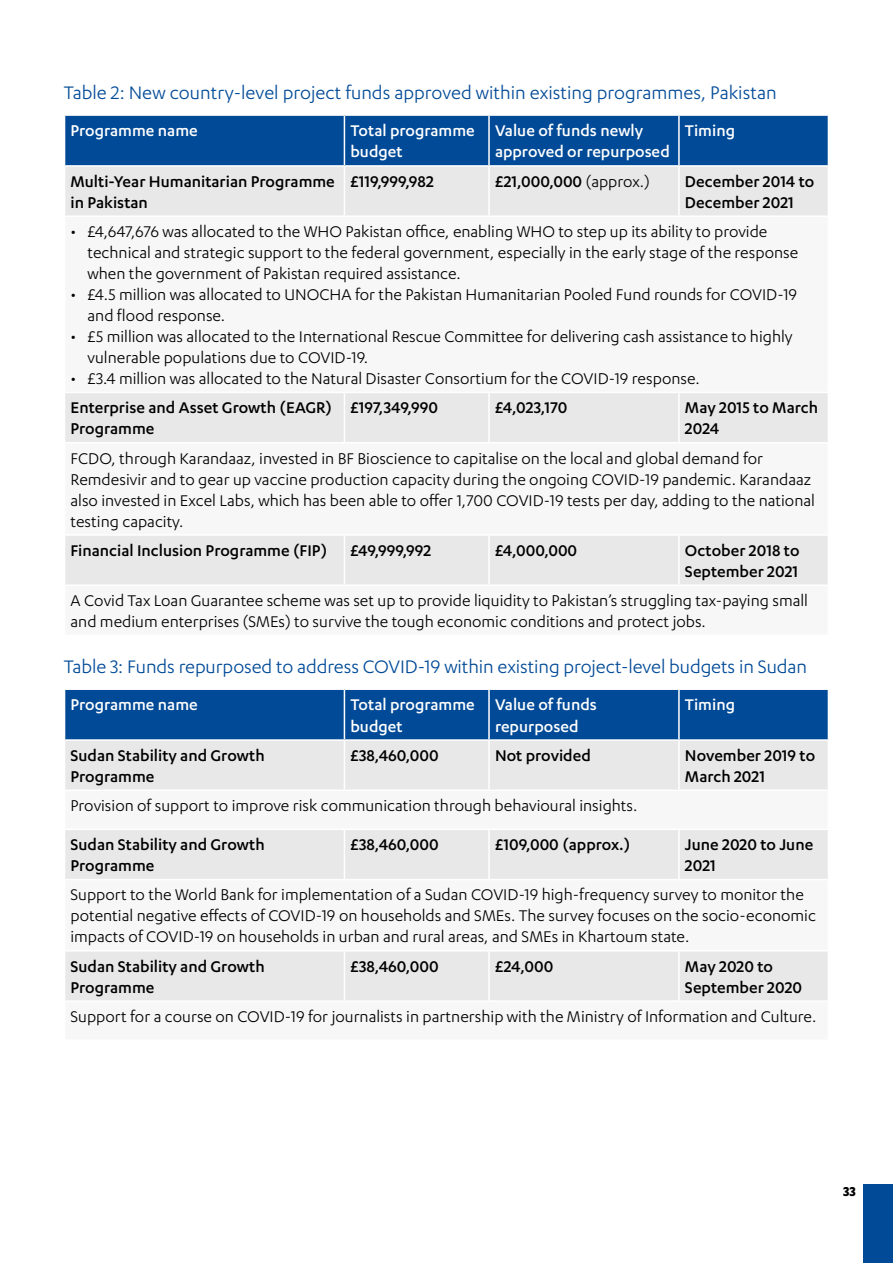
<style>
.page{position:relative;width:893px;height:1263px;background:#fff}
.page>*{position:absolute;margin:0;border:0;box-sizing:border-box;transform-origin:0 0}
.t1{font:21px "Karbon";color:#004a97}
.t2{font:18px/21px "Karbon";color:#000}
.t3{font:500 18px/21px "Karbon";color:#000}
.t4{font:500 18px/21.6px "Karbon";color:#fff}
.t5{font:700 15px "Karbon";color:#000}
.s1{font-weight:400}
</style>
<div class="page">
<div style="left:863px;top:1184px;width:30px;height:79px;background:#004a97"></div>
<div style="left:65px;top:116px;width:763px;height:49px;background:#004a97"></div>
<div style="left:65px;top:167px;width:763px;height:48px;background:#e8e8e8"></div>
<svg style="left:65px;top:393px;width:763px;height:191px;fill:#e8e8e8"></svg>
<hr style="left:64px;top:442px;width:281px;height:1px;background:#fff">
<hr style="left:345px;top:442px;width:144px;height:1px;background:#fff">
<hr style="left:489px;top:442px;width:190px;height:1px;background:#fff">
<hr style="left:679px;top:442px;width:149px;height:1px;background:#fff">
<hr style="left:344px;top:116px;width:1px;height:49px;background:#fff">
<hr style="left:488px;top:116px;width:2px;height:49px;background:#fff">
<hr style="left:678px;top:116px;width:2px;height:49px;background:#fff">
<hr style="left:344px;top:167px;width:1px;height:48px;background:#fff">
<hr style="left:488px;top:167px;width:2px;height:48px;background:#fff">
<hr style="left:678px;top:167px;width:2px;height:48px;background:#fff">
<hr style="left:344px;top:393px;width:1px;height:49px;background:#fff">
<hr style="left:488px;top:393px;width:2px;height:49px;background:#fff">
<hr style="left:678px;top:393px;width:2px;height:49px;background:#fff">
<hr style="left:344px;top:536px;width:1px;height:48px;background:#fff">
<hr style="left:488px;top:536px;width:2px;height:48px;background:#fff">
<hr style="left:678px;top:536px;width:2px;height:48px;background:#fff">
<hr style="left:64px;top:534px;width:280px;height:2px;background:#fff">
<hr style="left:344px;top:534px;width:145px;height:2px;background:#fff">
<hr style="left:489px;top:534px;width:190px;height:2px;background:#fff">
<hr style="left:679px;top:534px;width:150px;height:2px;background:#fff">
<div style="left:65px;top:690px;width:763px;height:49px;background:#004a97"></div>
<div style="left:65px;top:741px;width:763px;height:48px;background:#e8e8e8"></div>
<svg style="left:65px;top:830px;width:763px;height:170px;fill:#e8e8e8"></svg>
<hr style="left:64px;top:879px;width:281px;height:1px;background:#fff">
<hr style="left:345px;top:879px;width:144px;height:1px;background:#fff">
<hr style="left:489px;top:879px;width:190px;height:1px;background:#fff">
<hr style="left:679px;top:879px;width:149px;height:1px;background:#fff">
<hr style="left:344px;top:690px;width:1px;height:49px;background:#fff">
<hr style="left:488px;top:690px;width:2px;height:49px;background:#fff">
<hr style="left:678px;top:690px;width:2px;height:49px;background:#fff">
<hr style="left:344px;top:741px;width:1px;height:48px;background:#fff">
<hr style="left:488px;top:741px;width:2px;height:48px;background:#fff">
<hr style="left:678px;top:741px;width:2px;height:48px;background:#fff">
<hr style="left:344px;top:830px;width:1px;height:49px;background:#fff">
<hr style="left:488px;top:830px;width:2px;height:49px;background:#fff">
<hr style="left:678px;top:830px;width:2px;height:49px;background:#fff">
<hr style="left:344px;top:951px;width:1px;height:49px;background:#fff">
<hr style="left:488px;top:951px;width:2px;height:49px;background:#fff">
<hr style="left:678px;top:951px;width:2px;height:49px;background:#fff">
<hr style="left:64px;top:950px;width:280px;height:1px;background:#fff">
<hr style="left:344px;top:950px;width:145px;height:1px;background:#fff">
<hr style="left:489px;top:950px;width:190px;height:1px;background:#fff">
<hr style="left:679px;top:950px;width:150px;height:1px;background:#fff">
<p class="t1" style="left:64px;top:81px;width:714px">Table 2: New country-level project funds approved within existing programmes, Pakistan</p>
<p class="t4" style="left:71px;top:119px;width:129px">Programme name</p>
<p class="t4" style="left:350px;top:119px;width:126px">Total programme budget</p>
<p class="t4" style="left:495px;top:119px;width:176px">Value of funds newly approved or repurposed</p>
<p class="t4" style="left:685px;top:119px;width:52px">Timing</p>
<p class="t3" style="left:71px;top:170px;width:266px">Multi-Year Humanitarian Programme in Pakistan</p>
<p class="t3" style="left:350px;top:170px;width:85px">£119,999,982</p>
<p class="t3" style="left:495px;top:170px;width:156px">£21,000,000 <span class="s1">(approx.)</span></p>
<p class="t3" style="left:685px;top:170px;width:131px">December 2014 to<br>December 2021</p>
<p class="t2" style="left:88px;top:220px;width:712px;text-indent:-17px">• £4,647,676 was allocated to the WHO Pakistan office, enabling WHO to step up its ability to provide technical and strategic support to the federal government, especially in the early stage of the response when the government of Pakistan required assistance.</p>
<p class="t2" style="left:88px;top:283px;width:711px;text-indent:-17px">• £4.5 million was allocated to UNOCHA for the Pakistan Humanitarian Pooled Fund rounds for COVID-19 and flood response.</p>
<p class="t2" style="left:88px;top:325px;width:706px;text-indent:-17px">• £5 million was allocated to the International Rescue Committee for delivering cash assistance to highly vulnerable populations due to COVID-19.</p>
<p class="t2" style="left:71px;top:368px;width:631px">• £3.4 million was allocated to the Natural Disaster Consortium for the COVID-19 response.</p>
<p class="t3" style="left:71px;top:397px;width:263px">Enterprise and Asset Growth (EAGR)<br>Programme</p>
<p class="t3" style="left:350px;top:397px;width:89px">£197,349,990</p>
<p class="t3" style="left:495px;top:397px;width:74px">£4,023,170</p>
<p class="t3" style="left:685px;top:397px;width:135px">May 2015 to March<br>2024</p>
<p class="t2" style="left:71px;top:447px;width:746px">FCDO, through Karandaaz, invested in BF Bioscience to capitalise on the local and global demand for Remdesivir and to gear up vaccine production capacity during the ongoing COVID-19 pandemic. Karandaaz also invested in Excel Labs, which has been able to offer 1,700 COVID-19 tests per day, adding to the national testing capacity.</p>
<p class="t3" style="left:71px;top:539px;width:258px">Financial Inclusion Programme (FIP)</p>
<p class="t3" style="left:350px;top:539px;width:82px">£49,999,992</p>
<p class="t3" style="left:495px;top:539px;width:84px">£4,000,000</p>
<p class="t3" style="left:685px;top:539px;width:116px">October 2018 to<br>September 2021</p>
<p class="t2" style="left:71px;top:590px;width:739px">A Covid Tax Loan Guarantee scheme was set up to provide liquidity to Pakistan’s struggling tax-paying small and medium enterprises (SMEs) to survive the tough economic conditions and protect jobs.</p>
<p class="t1" style="left:64px;top:655px;width:745px">Table 3: Funds repurposed to address COVID-19 within existing project-level budgets in Sudan</p>
<p class="t4" style="left:71px;top:693px;width:129px">Programme name</p>
<p class="t4" style="left:350px;top:693px;width:126px">Total programme budget</p>
<p class="t4" style="left:495px;top:693px;width:103px">Value of funds repurposed</p>
<p class="t4" style="left:685px;top:693px;width:52px">Timing</p>
<p class="t3" style="left:71px;top:744px;width:196px">Sudan Stability and Growth<br>Programme</p>
<p class="t3" style="left:350px;top:744px;width:90px">£38,460,000</p>
<p class="t3" style="left:495px;top:744px;width:97px">Not provided</p>
<p class="t3" style="left:685px;top:744px;width:132px">November 2019 to<br>March 2021</p>
<p class="t2" style="left:71px;top:794px;width:568px">Provision of support to improve risk communication through behavioural insights.</p>
<p class="t3" style="left:71px;top:833px;width:196px">Sudan Stability and Growth<br>Programme</p>
<p class="t3" style="left:350px;top:833px;width:90px">£38,460,000</p>
<p class="t3" style="left:495px;top:833px;width:137px">£109,000 (approx.)</p>
<p class="t3" style="left:685px;top:833px;width:130px">June 2020 to June<br>2021</p>
<p class="t2" style="left:71px;top:884px;width:747px">Support to the World Bank for implementation of a Sudan COVID-19 high-frequency survey to monitor the potential negative effects of COVID-19 on households and SMEs. The survey focuses on the socio-economic impacts of COVID-19 on households in urban and rural areas, and SMEs in Khartoum state.</p>
<p class="t3" style="left:71px;top:955px;width:196px">Sudan Stability and Growth<br>Programme</p>
<p class="t3" style="left:350px;top:955px;width:90px">£38,460,000</p>
<p class="t3" style="left:495px;top:955px;width:60px">£24,000</p>
<p class="t3" style="left:685px;top:955px;width:119px">May 2020 to<br>September 2020</p>
<p class="t2" style="left:71px;top:1005px;width:747px">Support for a course on COVID-19 for journalists in partnership with the Ministry of Information and Culture.</p>
<p class="t5" style="left:843px;top:1183px;width:14px">33</p>
</div>
